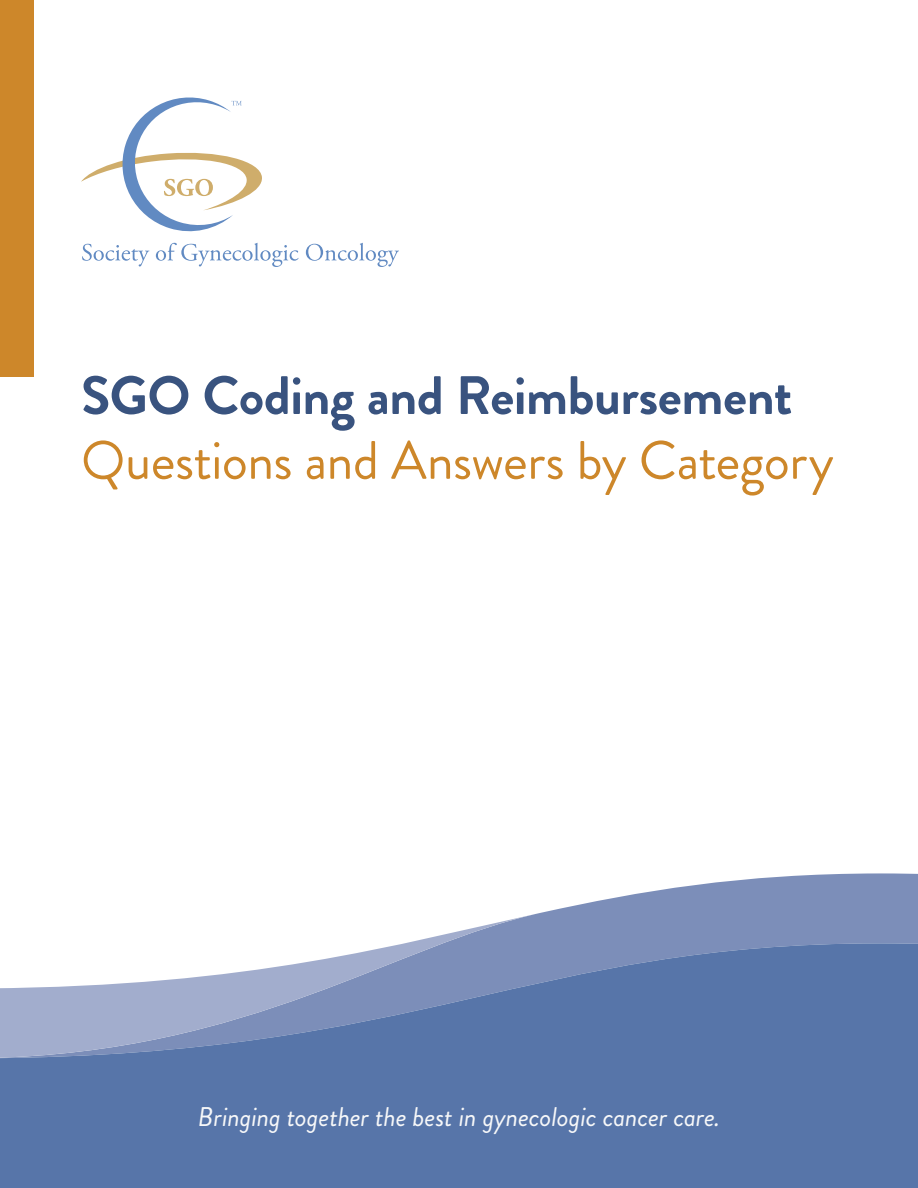
<style>
.page{position:relative;width:918px;height:1188px;background:#fff}
.page>*{position:absolute;margin:0;border:0;box-sizing:border-box;transform-origin:0 0}
.t1{font:54px "Brandon Grotesque";letter-spacing:-.01em;color:#cd872a}
.t2{font:700 54px "Brandon Grotesque";letter-spacing:-.01em;color:#39537f}
.t3{font:italic 27px "Brandon Grotesque";letter-spacing:-.01em;color:#f7f8f9}
</style>
<div class="page">
<svg style="left:82px;top:243px;width:317px;height:24px"></svg>
<svg style="left:81px;top:97px;width:181px;height:135px"></svg>
<div style="left:0;top:0;width:33px;height:376px;background:#cd872a"></div>
<svg style="left:540px;top:873px;width:378px;height:70px;fill:#7c8eb9"></svg>
<svg style="left:407px;top:913px;width:135px;height:30px"></svg>
<svg style="left:0;top:943px;width:918px;height:245px;background:#6a83b2"></svg>
<h1 class="t2" style="left:81px;top:358px;width:713px">SGO Coding and Reimbursement</h1>
<h1 class="t1" style="left:81px;top:423px;width:754px">Questions and Answers by Category</h1>
<p class="t3" style="left:198px;top:1098px;width:524px">Bringing together the best in gynecologic cancer care.</p>
</div>
